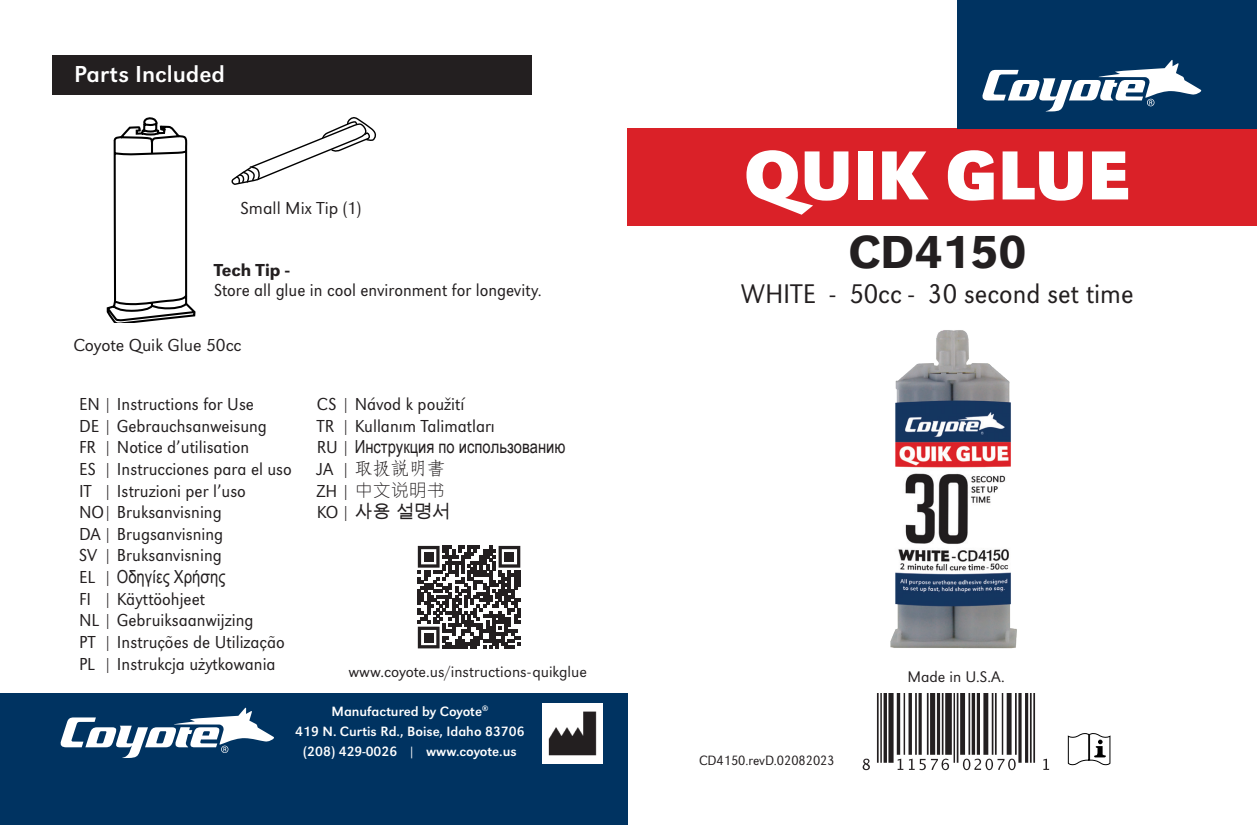
<style>
.page{position:relative;width:1257px;height:825px;background:#fff}
.page>*{position:absolute;margin:0;border:0;box-sizing:border-box;transform-origin:0 0}
.t1{font:700 72px "URW Grotesk";color:#fff}
.t2{font:500 48px "URW Grotesk";color:#231f20}
.t3{font:300 28px "URW Grotesk Nar";color:#231f20}
.t4{font:24px "URW Grotesk";color:#fff}
.t5{font:300 18px "URW Grotesk Nar";color:#231f20}
.t6{font:18px "Arial Narrow";color:#231f20}
.t7{font:300 18px "URW Grotesk";color:#231f20}
.t8{font:500 18px "URW Grotesk";color:#231f20}
.t9{font:18px "Adobe Fangsong Std";color:#231f20}
.t10{font:300 18px "Microsoft Jheng Hei";color:#231f20}
.t11{font:18px "Arial Unicode MS";color:#231f20}
.t12{font:300 16px "URW Grotesk";color:#231f20}
.t13{font:14px "URW Grotesk";color:#fff}
.t14{font:300 14px "URW Grotesk Nar";color:#231f20}
.s1{font-family:"URW Grotesk Nar";font-weight:300}
.s2{font-family:"URW Grotesk Nar"}
</style>
<div class="page">
<svg style="left:106px;top:117px;width:90px;height:205px"></svg>
<svg style="left:231px;top:117px;width:145px;height:68px"></svg>
<div style="left:52px;top:55px;width:479px;height:40px;background:#231f20"></div>
<svg style="left:1067px;top:733px;width:43px;height:32px"></svg>
<img style="left:890px;top:330px;width:127px;height:319px">
<img style="left:862px;top:693px;width:187px;height:77px">
<div style="left:0;top:693px;width:627px;height:131px;background:#003361"></div>
<svg style="left:61px;top:707px;width:213px;height:50px"></svg>
<img style="left:542px;top:703px;width:60px;height:60px">
<svg style="left:418px;top:546px;width:102px;height:102px"></svg>
<div style="left:424px;top:552px;width:9px;height:9px;background:#231f20"></div>
<div style="left:505px;top:552px;width:9px;height:9px;background:#231f20"></div>
<div style="left:424px;top:632px;width:9px;height:10px;background:#231f20"></div>
<div style="left:627px;top:128px;width:629px;height:97px;background:#da2128"></div>
<div style="left:957px;top:0;width:299px;height:128px;background:#003361"></div>
<svg style="left:982px;top:60px;width:219px;height:51px"></svg>
<p class="t4" style="left:74px;top:60px;width:152px">Parts Included</p>
<p class="t7" style="left:240px;top:197px;width:122px">Small Mix Tip (1)</p>
<p class="t8" style="left:214px;top:259px;width:77px">Tech Tip -</p>
<p class="t5" style="left:214px;top:279px;width:329px">Store all glue in cool environment for longevity.</p>
<p class="t7" style="left:73px;top:334px;width:170px">Coyote Quik Glue 50cc</p>
<p class="t5" style="left:79px;top:393px;width:176px">EN | Instructions for Use</p>
<p class="t5" style="left:79px;top:415px;width:189px">DE | Gebrauchsanweisung</p>
<p class="t5" style="left:79px;top:437px;width:172px">FR | Notice d’utilisation</p>
<p class="t5" style="left:79px;top:458px;width:214px">ES | Instrucciones para el uso</p>
<p class="t5" style="left:79px;top:480px;width:168px">IT | Istruzioni per l’uso</p>
<p class="t5" style="left:79px;top:501px;width:144px">NO| Bruksanvisning</p>
<p class="t5" style="left:79px;top:523px;width:146px">DA| Brugsanvisning</p>
<p class="t5" style="left:79px;top:545px;width:144px">SV | Bruksanvisning</p>
<p class="t6" style="left:79px;top:563px;width:148px"><span class="s1">EL |</span> Οδηγίες Χρήσης</p>
<p class="t5" style="left:79px;top:588px;width:127px">FI | Käyttöohjeet</p>
<p class="t5" style="left:79px;top:609px;width:176px">NL | Gebruiksaanwijzing</p>
<p class="t5" style="left:79px;top:631px;width:207px">PT | Instruções de Utilização</p>
<p class="t5" style="left:79px;top:653px;width:198px">PL | Instrukcja użytkowania</p>
<p class="t5" style="left:317px;top:393px;width:149px">CS | Návod k použití</p>
<p class="t5" style="left:317px;top:415px;width:179px">TR | Kullanım Talimatları</p>
<p class="t6" style="left:317px;top:433px;width:250px"><span class="s1">RU |</span> Инструкция по использованию</p>
<p class="t9" style="left:317px;top:457px;width:129px"><span class="s1">JA |</span> 取扱説明書</p>
<p class="t10" style="left:317px;top:478px;width:129px"><span class="s2">ZH |</span> 中文说明书</p>
<p class="t11" style="left:317px;top:498px;width:134px"><span class="s1">KO|</span> 사용 설명서</p>
<p class="t12" style="left:348px;top:662px;width:240px">www.coyote.us/instructions-quikglue</p>
<p class="t13" style="left:331px;top:702px;width:158px">Manufactured by Coyote<sup>®</sup></p>
<p class="t13" style="left:295px;top:722px;width:231px">419 N. Curtis Rd., Boise, Idaho 83706</p>
<p class="t13" style="left:303px;top:742px;width:215px">(208) 429-0026 | www.coyote.us</p>
<p class="t1" style="left:744px;top:132px;width:388px">QUIK GLUE</p>
<p class="t2" style="left:848px;top:223px;width:179px">CD4150</p>
<p class="t3" style="left:741px;top:277px;width:394px">WHITE - 50cc - 30 second set time</p>
<p class="t14" style="left:699px;top:752px;width:137px">CD4150.revD.02082023</p>
<p class="t12" style="left:907px;top:667px;width:99px">Made in U.S.A.</p>
</div>
